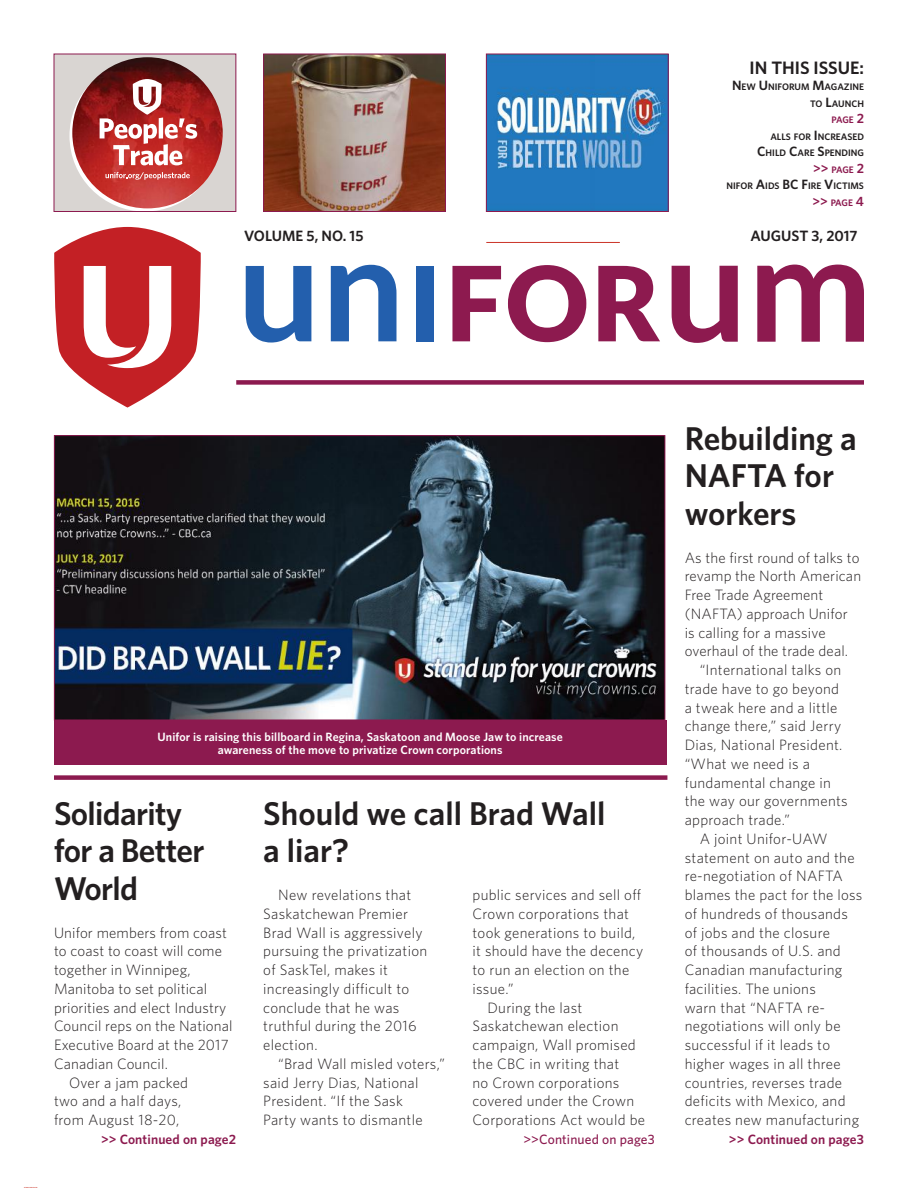
<style>
.page{position:relative;width:918px;height:1188px;background:#fff}
.page>*{position:absolute;margin:0;border:0;box-sizing:border-box;transform-origin:0 0}
.t1{font:600 33px/37.5px "Whitney";color:#231f20}
.t2{font:600 33px/37.5px "Whitney";letter-spacing:-.02em;color:#231f20}
.t3{font:600 18px "Whitney";color:#231f20}
.t4{font:300 15px/18.8px "Whitney";letter-spacing:.02em;color:#231f20}
.t5{font:600 15px "Whitney";color:#231f20}
.t6{font:600 13.5px "Whitney";letter-spacing:.01em;color:#8c1a4f}
.t7{font:500 13.5px "Whitney";letter-spacing:.01em;color:#8c1a4f}
.t8{font:600 12px/13.5px "Whitney";letter-spacing:.01em;color:#fff;text-align:center}
.t9{font:600 9.45px/16.5px "Whitney";color:#231f20;text-align:right}
.t10{font:600 1.5px "Whitney";color:#ca3327}
.s1{font-size:13.5px}
.s2{color:#8c1a4f}
.s3{font-size:13.5px;color:#8c1a4f}
</style>
<div class="page">
<div style="left:54px;top:54px;width:182px;height:158px;background:#d9d5d2"></div>
<svg style="left:70px;top:60px;width:150px;height:152px"></svg>
<img style="left:72px;top:57px;width:151px;height:151px;border-radius:75px">
<svg style="left:100px;top:79px;width:97px;height:86px;background:#bd5b5a"></svg>
<svg style="left:106px;top:172px;width:84px;height:8px"></svg>
<img style="left:265px;top:56px;width:179px;height:154px">
<div style="left:263px;top:54px;width:183px;height:158px;border:1px solid #8c1a4f"></div>
<img style="left:488px;top:56px;width:179px;height:154px">
<div style="left:486px;top:54px;width:183px;height:158px;border:1px solid #8c1a4f"></div>
<svg style="left:54px;top:227px;width:147px;height:181px"></svg>
<svg style="left:246px;top:266px;width:65px;height:77px"></svg>
<svg style="left:331px;top:265px;width:65px;height:76px"></svg>
<svg style="left:452px;top:266px;width:49px;height:75px"></svg>
<svg style="left:508px;top:265px;width:78px;height:77px"></svg>
<svg style="left:598px;top:266px;width:62px;height:75px"></svg>
<div style="left:416px;top:266px;width:17px;height:75px;background:#235fad"></div>
<svg style="left:672px;top:266px;width:66px;height:77px"></svg>
<svg style="left:757px;top:265px;width:107px;height:77px"></svg>
<img style="left:56px;top:437px;width:607px;height:281px">
<div style="left:54px;top:435px;width:611px;height:285px;border:1px solid #8c1a4f"></div>
<hr style="left:486px;top:242px;width:134px;height:1px;background:#ca3327">
<div style="left:54px;top:775px;width:613px;height:5px;background:#8c1a4f"></div>
<div style="left:54px;top:720px;width:612px;height:45px;background:#8c1a4f"></div>
<div style="left:236px;top:380px;width:628px;height:5px;background:#8c1a4f"></div>
<p class="t5" style="left:244px;top:226px;width:121px">VOLUME 5, NO. 15</p>
<p class="t3" style="left:750px;top:56px;width:116px">IN THIS ISSUE:</p>
<p class="t9" style="left:727px;top:79px;width:139px"><span class="s1">N</span>EW <span class="s1">U</span>NIFORUM <span class="s1">M</span>AGAZINE<br>TO <span class="s1">L</span>AUNCH<br><span class="s2">PAGE</span> <span class="s3">2<br></span>ALLS FOR <span class="s1">I</span>NCREASED<br><span class="s1">C</span>HILD <span class="s1">C</span>ARE <span class="s1">S</span>PENDING<br><span class="s3">&gt;&gt;</span> <span class="s2">PAGE</span> <span class="s3">2<br></span>NIFOR <span class="s1">A</span>IDS <span class="s1">BC F</span>IRE <span class="s1">V</span>ICTIMS <span class="s3">&gt;&gt;</span> <span class="s2">PAGE</span> <span class="s3">4</span></p>
<p class="t5" style="left:750px;top:226px;width:109px">AUGUST 3, 2017</p>
<p class="t10" style="left:24px;top:1186px;width:15px">WWW.UNIFOR.ORG</p>
<p class="t8" style="left:157px;top:730px;width:407px">Unifor is raising this billboard in Regina, Saskatoon and Moose Jaw to increase awareness of the move to privatize Crown corporations</p>
<h1 class="t2" style="left:54px;top:794px;width:152px">Solidarity for a Better<br>World</h1>
<p class="t4" style="left:54px;top:922px;width:174px">Unifor members from coast</p>
<p class="t4" style="left:54px;top:941px;width:170px">to coast to coast will come</p>
<p class="t4" style="left:54px;top:960px;width:138px">together in Winnipeg,</p>
<p class="t4" style="left:54px;top:979px;width:155px">Manitoba to set political</p>
<p class="t4" style="left:54px;top:997px;width:174px">priorities and elect Industry</p>
<p class="t4" style="left:54px;top:1016px;width:180px">Council reps on the National</p>
<p class="t4" style="left:54px;top:1035px;width:176px">Executive Board at the 2017</p>
<p class="t4" style="left:54px;top:1054px;width:115px">Canadian Council.</p>
<p class="t4" style="left:69px;top:1072px;width:121px">Over a jam packed</p>
<p class="t4" style="left:54px;top:1091px;width:129px">two and a half days,</p>
<p class="t4" style="left:54px;top:1110px;width:127px">from August 18-20,</p>
<h1 class="t1" style="left:263px;top:794px;width:344px">Should we call Brad Wall a liar?</h1>
<p class="t4" style="left:263px;top:885px;width:165px;text-indent:15px">New revelations that<br>Saskatchewan Premier<br>Brad Wall is aggressively pursuing the privatization of SaskTel, makes it increasingly difficult to conclude that he was truthful during the 2016 election.</p>
<p class="t4" style="left:263px;top:1054px;width:183px;text-indent:15px">“Brad Wall misled voters,” said Jerry Dias, National<br>President. “If the Sask<br>Party wants to dismantle</p>
<p class="t4" style="left:472px;top:885px;width:170px">public services and sell off</p>
<p class="t4" style="left:472px;top:904px;width:158px">Crown corporations that</p>
<p class="t4" style="left:472px;top:922px;width:165px">took generations to build,</p>
<p class="t4" style="left:472px;top:941px;width:172px">it should have the decency</p>
<p class="t4" style="left:472px;top:960px;width:158px">to run an election on the</p>
<p class="t4" style="left:472px;top:979px;width:43px">issue.”</p>
<p class="t4" style="left:487px;top:997px;width:96px">During the last</p>
<p class="t4" style="left:472px;top:1016px;width:148px">Saskatchewan election</p>
<p class="t4" style="left:472px;top:1035px;width:165px">campaign, Wall promised</p>
<p class="t4" style="left:472px;top:1054px;width:148px">the CBC in writing that</p>
<p class="t4" style="left:472px;top:1072px;width:148px">no Crown corporations</p>
<p class="t4" style="left:472px;top:1091px;width:163px">covered under the Crown</p>
<p class="t4" style="left:472px;top:1110px;width:174px">Corporations Act would be</p>
<h1 class="t1" style="left:685px;top:419px;width:173px">Rebuilding a<br>NAFTA for workers</h1>
<p class="t4" style="left:685px;top:547px;width:176px">As the first round of talks to</p>
<p class="t4" style="left:685px;top:566px;width:178px">revamp the North American</p>
<p class="t4" style="left:685px;top:585px;width:140px">Free Trade Agreement</p>
<p class="t4" style="left:685px;top:604px;width:164px">(NAFTA) approach Unifor</p>
<p class="t4" style="left:685px;top:622px;width:142px">is calling for a massive</p>
<p class="t4" style="left:685px;top:641px;width:165px">overhaul of the trade deal.</p>
<p class="t4" style="left:700px;top:660px;width:143px">“International talks on</p>
<p class="t4" style="left:685px;top:679px;width:156px">trade have to go beyond</p>
<p class="t4" style="left:685px;top:697px;width:154px">a tweak here and a little</p>
<p class="t4" style="left:685px;top:716px;width:158px">change there,” said Jerry</p>
<p class="t4" style="left:685px;top:735px;width:159px">Dias, National President.</p>
<p class="t4" style="left:685px;top:754px;width:127px">“What we need is a</p>
<p class="t4" style="left:685px;top:772px;width:148px">fundamental change in</p>
<p class="t4" style="left:685px;top:791px;width:165px">the way our governments</p>
<p class="t4" style="left:685px;top:810px;width:107px">approach trade.”</p>
<p class="t4" style="left:700px;top:829px;width:129px">A joint Unifor-UAW</p>
<p class="t4" style="left:685px;top:847px;width:171px">statement on auto and the</p>
<p class="t4" style="left:685px;top:866px;width:160px">re-negotiation of NAFTA</p>
<p class="t4" style="left:685px;top:885px;width:179px">blames the pact for the loss</p>
<p class="t4" style="left:685px;top:904px;width:165px">of hundreds of thousands</p>
<p class="t4" style="left:685px;top:922px;width:147px">of jobs and the closure</p>
<p class="t4" style="left:685px;top:941px;width:158px">of thousands of U.S. and</p>
<p class="t4" style="left:685px;top:960px;width:159px">Canadian manufacturing</p>
<p class="t4" style="left:685px;top:979px;width:133px">facilities. The unions</p>
<p class="t4" style="left:685px;top:997px;width:142px">warn that “NAFTA re-</p>
<p class="t4" style="left:685px;top:1016px;width:157px">negotiations will only be</p>
<p class="t4" style="left:685px;top:1035px;width:147px">successful if it leads to</p>
<p class="t4" style="left:685px;top:1054px;width:157px">higher wages in all three</p>
<p class="t4" style="left:685px;top:1072px;width:159px">countries, reverses trade</p>
<p class="t4" style="left:685px;top:1091px;width:162px">deficits with Mexico, and</p>
<p class="t4" style="left:685px;top:1110px;width:176px">creates new manufacturing</p>
<p class="t6" style="left:101px;top:1130px;width:137px">&gt;&gt; Continued on page2</p>
<p class="t7" style="left:523px;top:1130px;width:133px">&gt;&gt;Continued on page3</p>
<p class="t6" style="left:729px;top:1130px;width:137px">&gt;&gt; Continued on page3</p>
</div>
